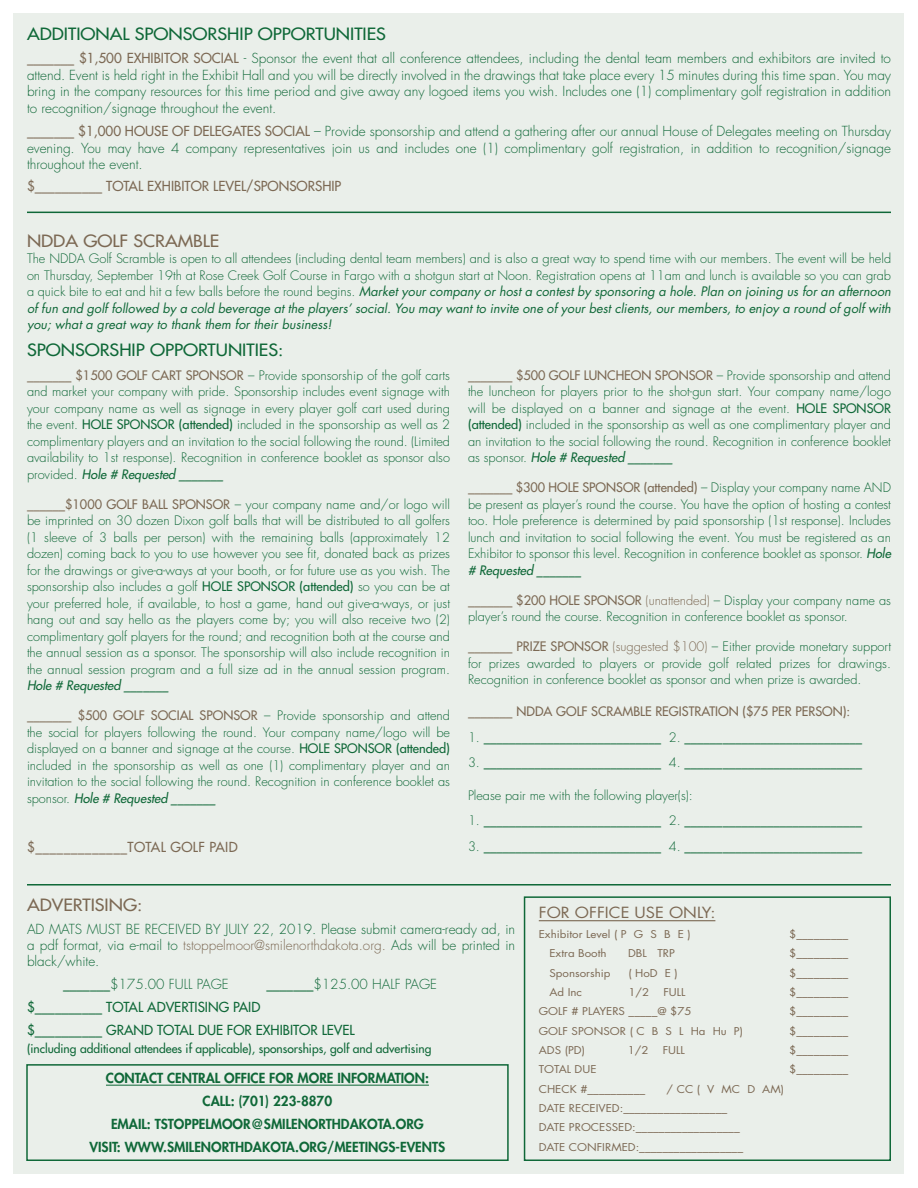
<style>
.page{position:relative;width:918px;height:1188px;background:#fff}
.page>*{position:absolute;margin:0;border:0;box-sizing:border-box;transform-origin:0 0}
.t1{font:16.5px "Futura";color:#0f6838;scale:1.1 1}
.t2{font:16.5px "Futura";color:#7c6954;scale:1.1 1}
.Heading{font:15px "Futura";color:#7c6954;scale:1.1 1}
.t3{font:300 13.5px/16.5px "Futura";color:#0f6838;text-align:justify}
.t4{font:800 13.5px "Futura";color:#0f6838}
.t5{font:13.5px "Futura";color:#0f6838}
.t6{font:13.5px "Futura";color:#7c6954}
.t7{font:13.5px "Futura";letter-spacing:.025em;color:#7c6954}
.t8{font:300 12.75px/16.5px "Futura";color:#0f6838;text-align:justify}
.t9{font:12.75px "Futura";color:#7c6954}
.t10{font:12px "Futura";color:#0f6838}
.Heading-2{font:10.5px "Futura";color:#7c6954;scale:1.1 1}
.s1{font-weight:400;color:#7c6954}
.s2{font-weight:400;font-style:italic}
.s3{font-weight:400}
.s4{color:#7c6954}
</style>
<div class="page">
<div style="left:14px;top:14px;width:890px;height:1160px;background:#eaefea"></div>
<hr style="left:539px;top:920px;width:176px;height:1px;background:#7c6954">
<div style="left:524px;top:896px;width:367px;height:265px;border:2px solid #0f6838"></div>
<hr style="left:27px;top:884px;width:864px;height:2px;background:#0f6838">
<hr style="left:27px;top:212px;width:864px;height:1px;background:#0f6838">
<hr style="left:106px;top:1085px;width:323px;height:1px;background:#0f6838">
<div style="left:26px;top:1064px;width:483px;height:97px;border:2px solid #0f6838"></div>
<p class="t1" style="left:27px;top:23px;width:328px">ADDITIONAL SPONSORSHIP OPPORTUNITIES</p>
<p class="t3" style="left:27px;top:50px;width:866px"><span class="s1">_______ $1,500 EXHIBITOR SOCIAL</span> - Sponsor the event that all conference attendees, including the dental team members and exhibitors are invited to attend. Event is held right in the Exhibit Hall and you will be directly involved in the drawings that take place every 15 minutes during this time span. You may bring in the company resources for this time period and give away any logoed items you wish. Includes one (1) complimentary golf registration in addition to recognition/signage throughout the event.</p>
<p class="t3" style="left:27px;top:123px;width:865px"><span class="s1">_______ $1,000 HOUSE OF DELEGATES SOCIAL</span> – Provide sponsorship and attend a gathering after our annual House of Delegates meeting on Thursday evening. You may have 4 company representatives join us and includes one (1) complimentary golf registration, in addition to recognition/signage throughout the event.</p>
<p class="t6" style="left:27px;top:177px;width:316px">$__________ TOTAL EXHIBITOR LEVEL/SPONSORSHIP</p>
<p class="t2" style="left:27px;top:230px;width:176px">NDDA GOLF SCRAMBLE</p>
<p class="t8" style="left:27px;top:251px;width:866px">The NDDA Golf Scramble is open to all attendees (including dental team members) and is also a great way to spend time with our members. The event will be held on Thursday, September 19th at Rose Creek Golf Course in Fargo with a shotgun start at Noon. Registration opens at 11am and lunch is available so you can grab a quick bite to eat and hit a few balls before the round begins. <span class="s2">Market your company or host a contest by sponsoring a hole. Plan on joining us for an afternoon of fun and golf followed by a cold beverage at the players’ social. You may want to invite one of your best clients, our members, to enjoy a round of golf with you; what a great way to thank them for their business!</span></p>
<p class="t1" style="left:27px;top:340px;width:235px">SPONSORSHIP OPPORTUNITIES:</p>
<p class="t8" style="left:27px;top:367px;width:425px"><span class="s1">_______ $1500 GOLF CART SPONSOR</span> – Provide sponsorship of the golf carts and market your company with pride. Sponsorship includes event signage with your company name as well as signage in every player golf cart used during the event. <span class="s3">HOLE SPONSOR (attended)</span> included in the sponsorship as well as 2 complimentary players and an invitation to the social following the round. (Limited availability to 1st response). Recognition in conference booklet as sponsor also provided. <span class="s2">Hole # Requested _______</span></p>
<p class="t8" style="left:27px;top:496px;width:425px"><span class="s1">______$1000 GOLF BALL SPONSOR</span> – your company name and/or logo will be imprinted on 30 dozen Dixon golf balls that will be distributed to all golfers (1 sleeve of 3 balls per person) with the remaining balls (approximately 12 dozen) coming back to you to use however you see fit, donated back as prizes for the drawings or give-a-ways at your booth, or for future use as you wish. The sponsorship also includes a golf <span class="s3">HOLE SPONSOR (attended)</span> so you can be at your preferred hole, if available, to host a game, hand out give-a-ways, or just hang out and say hello as the players come by; you will also receive two (2) complimentary golf players for the round; and recognition both at the course and the annual session as a sponsor. The sponsorship will also include recognition in the annual session program and a full size ad in the annual session program.<br><span class="s2">Hole # Requested _______</span></p>
<p class="t8" style="left:27px;top:707px;width:425px"><span class="s1">_______ $500 GOLF SOCIAL SPONSOR</span> – Provide sponsorship and attend the social for players following the round. Your company name/logo will be displayed on a banner and signage at the course. <span class="s3">HOLE SPONSOR (attended) </span>included in the sponsorship as well as one (1) complimentary player and an invitation to the social following the round. Recognition in conference booklet as sponsor. <span class="s2">Hole # Requested _______</span></p>
<p class="t8" style="left:468px;top:367px;width:425px"><span class="s1">_______ $500 GOLF LUNCHEON SPONSOR</span> – Provide sponsorship and attend the luncheon for players prior to the shot-gun start. Your company name/logo will be displayed on a banner and signage at the event. <span class="s3">HOLE SPONSOR (attended)</span> included in the sponsorship as well as one complimentary player and an invitation to the social following the round. Recognition in conference booklet as sponsor. <span class="s2">Hole # Requested _______</span></p>
<p class="t8" style="left:468px;top:479px;width:425px"><span class="s1">_______ $300 HOLE SPONSOR (attended)</span> – Display your company name AND be present as player’s round the course. You have the option of hosting a contest too. Hole preference is determined by paid sponsorship (1st response). Includes lunch and invitation to social following the event. You must be registered as an Exhibitor to sponsor this level. Recognition in conference booklet as sponsor. <span class="s2">Hole # Requested _______</span></p>
<p class="t8" style="left:468px;top:592px;width:424px"><span class="s1">_______ $200 HOLE SPONSOR</span> <span class="s4">(unattended)</span> – Display your company name as player’s round the course. Recognition in conference booklet as sponsor.</p>
<p class="t8" style="left:468px;top:638px;width:425px"><span class="s1">_______ PRIZE SPONSOR</span> <span class="s4">(suggested $100)</span> – Either provide monetary support for prizes awarded to players or provide golf related prizes for drawings.<br>Recognition in conference booklet as sponsor and when prize is awarded.</p>
<p class="t9" style="left:468px;top:703px;width:384px">_______ NDDA GOLF SCRAMBLE REGISTRATION ($75 PER PERSON):</p>
<p class="t8" style="left:468px;top:729px;width:396px">1. ____________________________ 2. ____________________________</p>
<p class="t8" style="left:468px;top:755px;width:396px">3. ____________________________ 4. ____________________________</p>
<p class="t8" style="left:468px;top:787px;width:226px">Please pair me with the following player(s):</p>
<p class="t8" style="left:468px;top:812px;width:396px">1. ____________________________ 2. ____________________________</p>
<p class="t8" style="left:468px;top:838px;width:396px">3. ____________________________ 4. ____________________________</p>
<p class="t7" style="left:27px;top:839px;width:212px">$_____________TOTAL GOLF PAID</p>
<p class="t2" style="left:27px;top:894px;width:106px">ADVERTISING:</p>
<p class="t3" style="left:27px;top:921px;width:490px">AD MATS MUST BE RECEIVED BY JULY 22, 2019. Please submit camera-ready ad, in a pdf format, via e-mail to <span class="s4">tstoppelmoor@smilenorthdakota.org.</span> Ads will be printed in black/white.</p>
<p class="t3" style="left:63px;top:976px;width:167px">_______$175.00 FULL PAGE</p>
<p class="t3" style="left:266px;top:976px;width:172px">_______$125.00 HALF PAGE</p>
<p class="t5" style="left:27px;top:998px;width:235px">$__________ TOTAL ADVERTISING PAID</p>
<p class="t5" style="left:27px;top:1022px;width:329px">$__________ GRAND TOTAL DUE FOR EXHIBITOR LEVEL</p>
<p class="t10" style="left:27px;top:1041px;width:406px">(including additional attendees if applicable), sponsorships, golf and advertising</p>
<p class="t4" style="left:106px;top:1069px;width:324px">CONTACT CENTRAL OFFICE FOR MORE INFORMATION:</p>
<p class="t4" style="left:203px;top:1092px;width:131px">CALL: (701) 223-8870</p>
<p class="t4" style="left:111px;top:1115px;width:314px">EMAIL: TSTOPPELMOOR@SMILENORTHDAKOTA.ORG</p>
<p class="t4" style="left:90px;top:1138px;width:357px">VISIT: WWW.SMILENORTHDAKOTA.ORG/MEETINGS-EVENTS</p>
<p class="Heading" style="left:539px;top:903px;width:162px">FOR OFFICE USE ONLY:</p>
<p class="Heading-2" style="left:539px;top:927px;width:140px">Exhibitor Level ( P G S B E )</p>
<p class="Heading-2" style="left:789px;top:927px;width:55px">$_________</p>
<p class="Heading-2" style="left:549px;top:946px;width:53px">Extra Booth</p>
<p class="Heading-2" style="left:628px;top:946px;width:44px">DBL TRP</p>
<p class="Heading-2" style="left:789px;top:946px;width:55px">$_________</p>
<p class="Heading-2" style="left:549px;top:965px;width:57px">Sponsorship</p>
<p class="Heading-2" style="left:628px;top:965px;width:47px">( HoD E )</p>
<p class="Heading-2" style="left:789px;top:965px;width:55px">$_________</p>
<p class="Heading-2" style="left:549px;top:985px;width:31px">Ad Inc</p>
<p class="Heading-2" style="left:628px;top:985px;width:20px">1/2</p>
<p class="Heading-2" style="left:663px;top:985px;width:22px">FULL</p>
<p class="Heading-2" style="left:789px;top:985px;width:55px">$_________</p>
<p class="Heading-2" style="left:539px;top:1004px;width:140px">GOLF # PLAYERS _____@ $75</p>
<p class="Heading-2" style="left:789px;top:1004px;width:55px">$_________</p>
<p class="Heading-2" style="left:539px;top:1023px;width:187px">GOLF SPONSOR ( C B S L Ha Hu P)</p>
<p class="Heading-2" style="left:789px;top:1023px;width:55px">$_________</p>
<p class="Heading-2" style="left:539px;top:1043px;width:43px">ADS (PD)</p>
<p class="Heading-2" style="left:628px;top:1043px;width:20px">1/2</p>
<p class="Heading-2" style="left:663px;top:1043px;width:22px">FULL</p>
<p class="Heading-2" style="left:789px;top:1043px;width:55px">$_________</p>
<p class="Heading-2" style="left:539px;top:1062px;width:54px">TOTAL DUE</p>
<p class="Heading-2" style="left:789px;top:1062px;width:55px">$_________</p>
<p class="Heading-2" style="left:539px;top:1082px;width:98px">CHECK #__________</p>
<p class="Heading-2" style="left:667px;top:1082px;width:108px">/ CC ( V MC D AM)</p>
<p class="Heading-2" style="left:539px;top:1101px;width:173px">DATE RECEIVED:__________________</p>
<p class="Heading-2" style="left:539px;top:1120px;width:184px">DATE PROCESSED:__________________</p>
<p class="Heading-2" style="left:539px;top:1140px;width:187px">DATE CONFIRMED:__________________</p>
</div>
